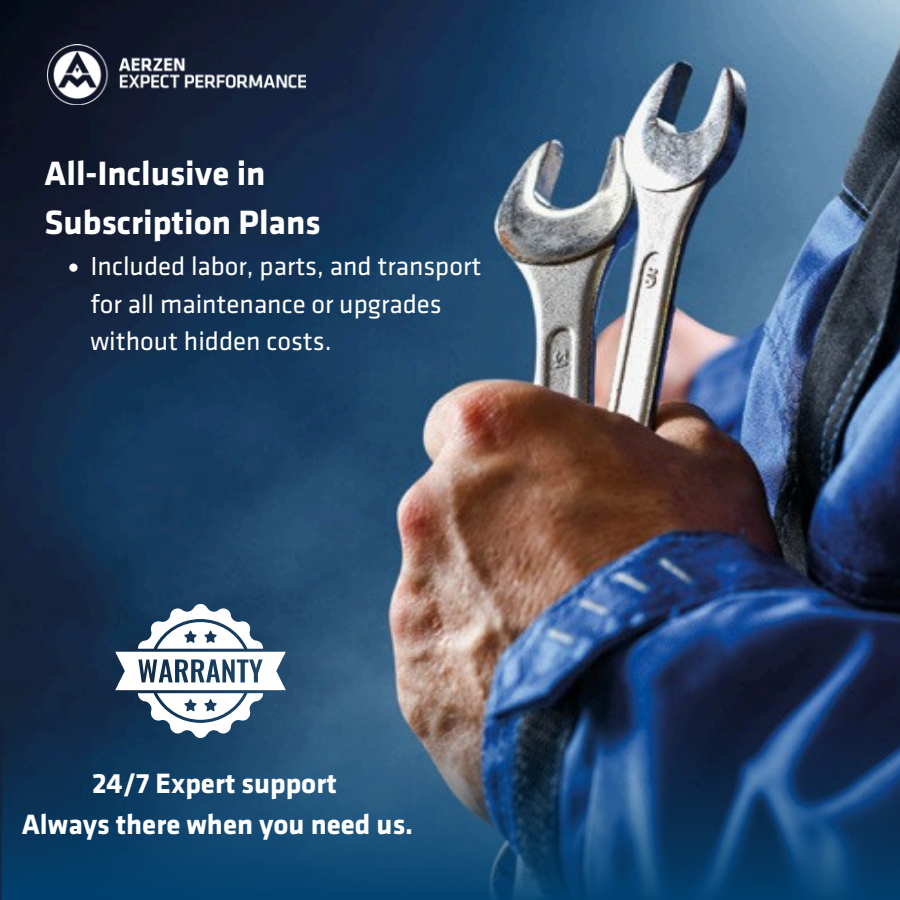
<style>
.page{position:relative;width:900px;height:900px;background:#fff}
.page>*{position:absolute;margin:0;border:0;box-sizing:border-box;transform-origin:0 0}
.t1{font:700 35px/48.8px "Klavika";color:#fff}
.t2{font:700 29px/40.5px "Klavika";color:#fff;text-align:center}
.t3{font:27px/37.5px "Klavika";color:#fff}
</style>
<div class="page">
<img style="left:0;top:0;width:900px;height:900px">
<img style="left:3px;top:681px;width:897px;height:219px">
<img style="left:47px;top:44px;width:258px;height:60px">
<svg style="left:115px;top:604px;width:171px;height:134px"></svg>
<svg style="left:69px;top:263px;width:9px;height:9px"></svg>
<p class="t1" style="left:45px;top:151px;width:278px">All-Inclusive in<br>Subscription Plans</p>
<h1 class="t3" style="left:90px;top:249px;width:392px">Included labor, parts, and transport for all maintenance or upgrades without hidden costs.</h1>
<p class="t2" style="left:22px;top:765px;width:393px">24/7 Expert support<br>Always there when you need us.</p>
</div>
